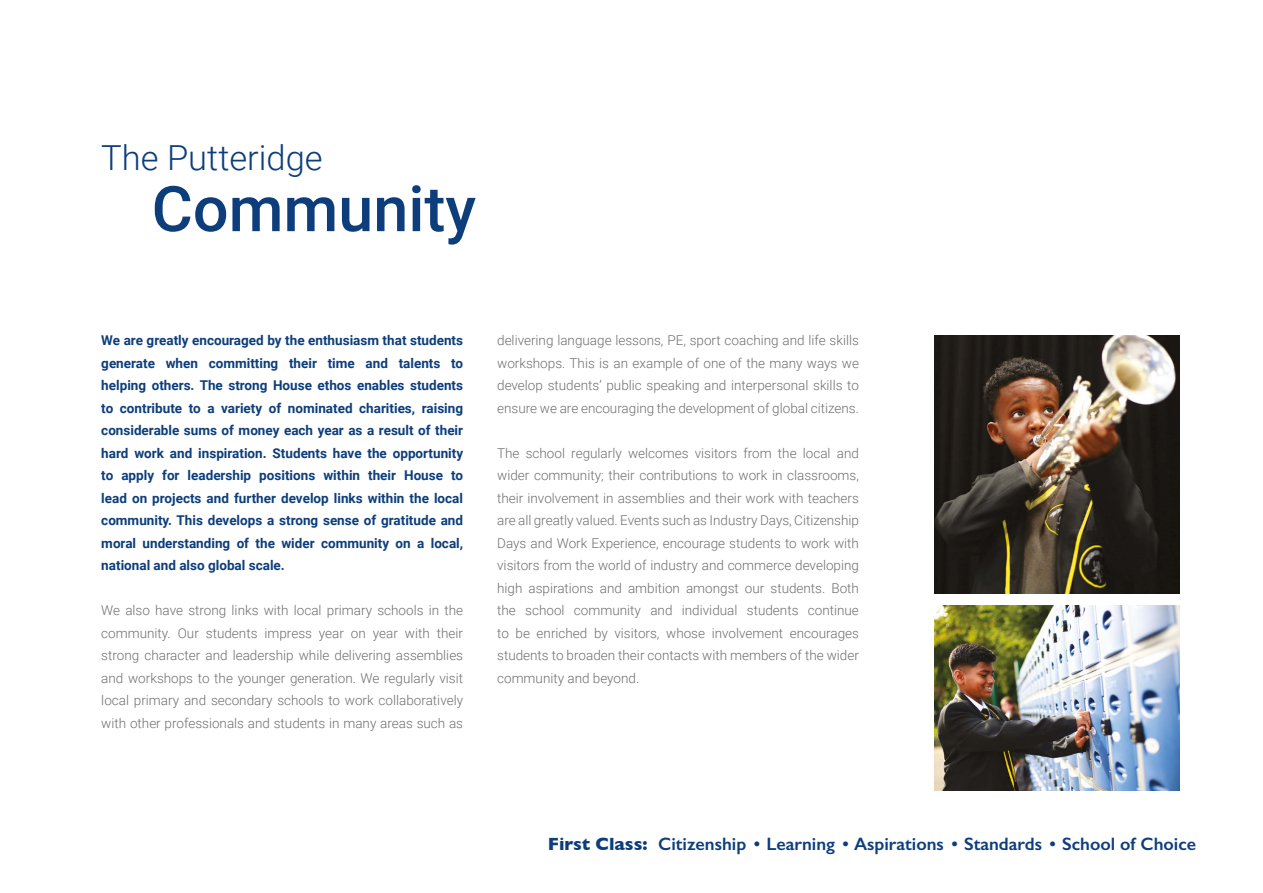
<style>
.page{position:relative;width:1263px;height:893px;background:#fff}
.page>*{position:absolute;margin:0;border:0;box-sizing:border-box;transform-origin:0 0}
.t1{font:500 63px "Roboto";color:#0d3e7b}
.t2{font:300 34.5px "Roboto";color:#0d3e7b}
.t3{font:600 18px "Gill Sans";color:#0d3e7b}
.t4{font:300 13.5px/22.5px "Roboto";color:#706f6f;text-align:justify}
.t5{font:700 13.5px/22.5px "Roboto";color:#0d3e7b;text-align:justify}
.s1{font-weight:700}
</style>
<div class="page">
<img style="left:934px;top:336px;width:245px;height:257px">
<img style="left:934px;top:606px;width:245px;height:185px">
<h2 class="t2" style="left:101px;top:133px;width:223px">The Putteridge</h2>
<h1 class="t1" style="left:152px;top:165px;width:326px">Community</h1>
<p class="t5" style="left:101px;top:329px;width:363px">We are greatly encouraged by the enthusiasm that students generate when committing their time and talents to helping others. The strong House ethos enables students to contribute to a variety of nominated charities, raising considerable sums of money each year as a result of their hard work and inspiration. Students have the opportunity to apply for leadership positions within their House to lead on projects and further develop links within the local community. This develops a strong sense of gratitude and moral understanding of the wider community on a local, national and also global scale.</p>
<p class="t4" style="left:101px;top:599px;width:363px">We also have strong links with local primary schools in the community. Our students impress year on year with their strong character and leadership while delivering assemblies and workshops to the younger generation. We regularly visit local primary and secondary schools to work collaboratively with other professionals and students in many areas such as</p>
<p class="t4" style="left:497px;top:329px;width:363px">delivering language lessons, PE, sport coaching and life skills workshops. This is an example of one of the many ways we develop students’ public speaking and interpersonal skills to ensure we are encouraging the development of global citizens.</p>
<p class="t4" style="left:497px;top:441px;width:363px">The school regularly welcomes visitors from the local and wider community; their contributions to work in classrooms, their involvement in assemblies and their work with teachers are all greatly valued. Events such as Industry Days, Citizenship Days and Work Experience, encourage students to work with visitors from the world of industry and commerce developing high aspirations and ambition amongst our students. Both the school community and individual students continue to be enriched by visitors, whose involvement encourages students to broaden their contacts with members of the wider community and beyond.</p>
<h3 class="t3" style="left:548px;top:833px;width:650px"><span class="s1">First Class:</span> Citizenship • Learning • Aspirations • Standards • School of Choice</h3>
</div>
